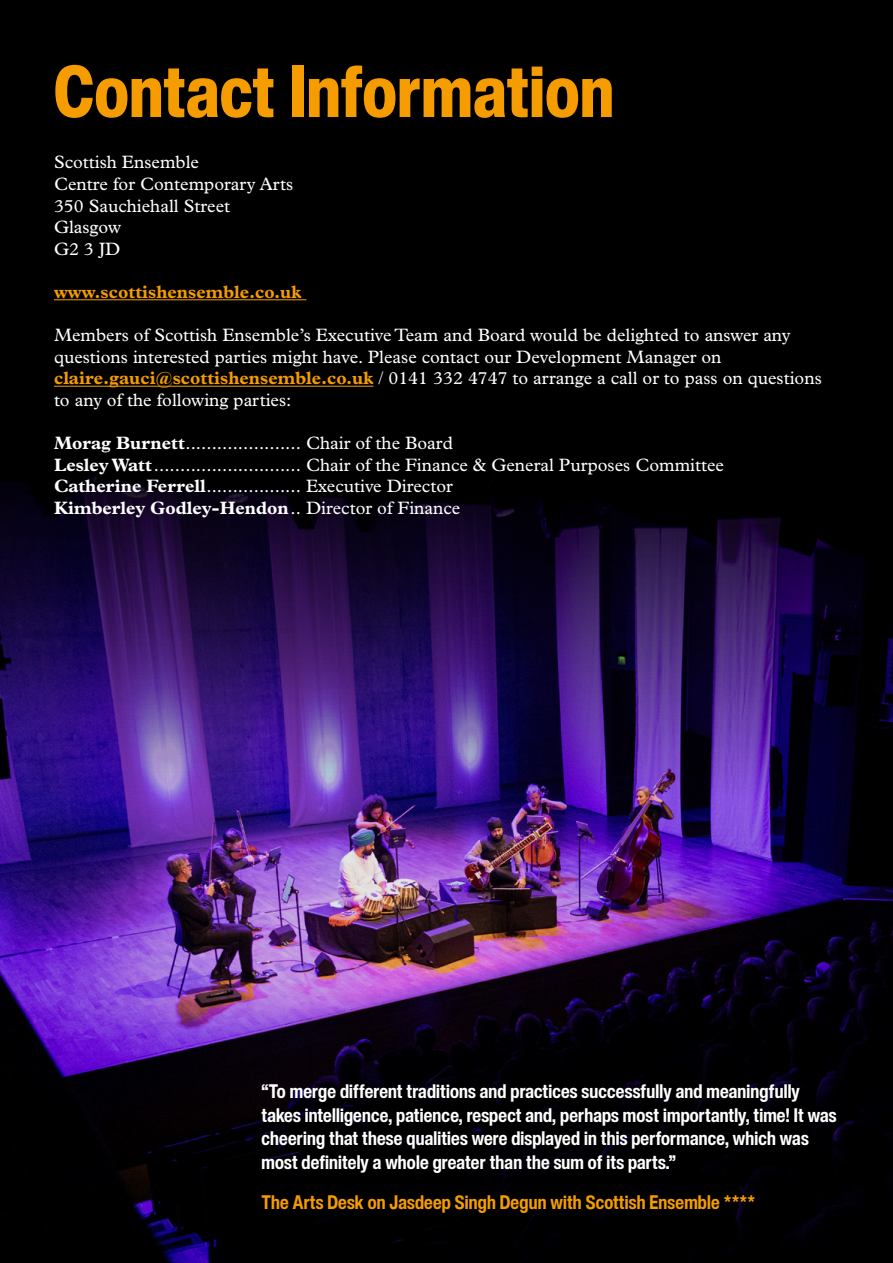
<style>
.page{position:relative;width:893px;height:1263px;background:#000}
.page>*{position:absolute;margin:0;border:0;box-sizing:border-box;transform-origin:0 0}
.t1{font:800 condensed 72px "Helvetica Now Display";letter-spacing:.01em;color:#f59c00}
.t2{font:700 condensed 19.5px/23.4px "Helvetica Now Display";letter-spacing:.01em;color:#fff}
.t3{font:700 condensed 19.5px "Helvetica Now Display";letter-spacing:.01em;color:#f59c00}
.t4{font:18px/21.6px "Plantin MT Pro";color:#fff}
.t5{font:700 18px "Plantin MT Pro";color:#f59c00}
.s1{font-weight:700;color:#f59c00}
.s2{font-weight:700}
</style>
<div class="page">
<img style="left:0;top:474px;width:893px;height:789px">
<hr style="left:54px;top:299px;width:252px;height:1px;background:#f59c00">
<hr style="left:54px;top:386px;width:319px;height:1px;background:#f59c00">
<h1 class="t1" style="left:54px;top:44px;width:561px">Contact Information</h1>
<p class="t4" style="left:54px;top:152px;width:241px">Scottish Ensemble<br>Centre for Contemporary Arts<br>350 Sauchiehall Street<br>Glasgow<br>G2 3 JD</p>
<p class="t5" style="left:54px;top:281px;width:249px">www.scottishensemble.co.uk</p>
<p class="t4" style="left:54px;top:324px;width:769px">Members of Scottish Ensemble’s Executive Team and Board would be delighted to answer any questions interested parties might have. Please contact our Development Manager on <span class="s1">claire.gauci@scottishensemble.co.uk</span> / 0141 332 4747 to arrange a call or to pass on questions to any of the following parties:</p>
<p class="t4" style="left:54px;top:432px;width:672px"><span class="s2">Morag Burnett</span>...................... Chair of the Board<br><span class="s2">Lesley Watt</span>............................ Chair of the Finance &amp; General Purposes Committee <span class="s2">Catherine Ferrell</span>.................. Executive Director<br><span class="s2">Kimberley Godley-Hendon</span>.. Director of Finance</p>
<p class="t2" style="left:261px;top:1080px;width:576px">“To merge different traditions and practices successfully and meaningfully takes intelligence, patience, respect and, perhaps most importantly, time! It was cheering that these qualities were displayed in this performance, which was most definitely a whole greater than the sum of its parts.”</p>
<p class="t3" style="left:261px;top:1189px;width:495px">The Arts Desk on Jasdeep Singh Degun with Scottish Ensemble ****</p>
</div>
